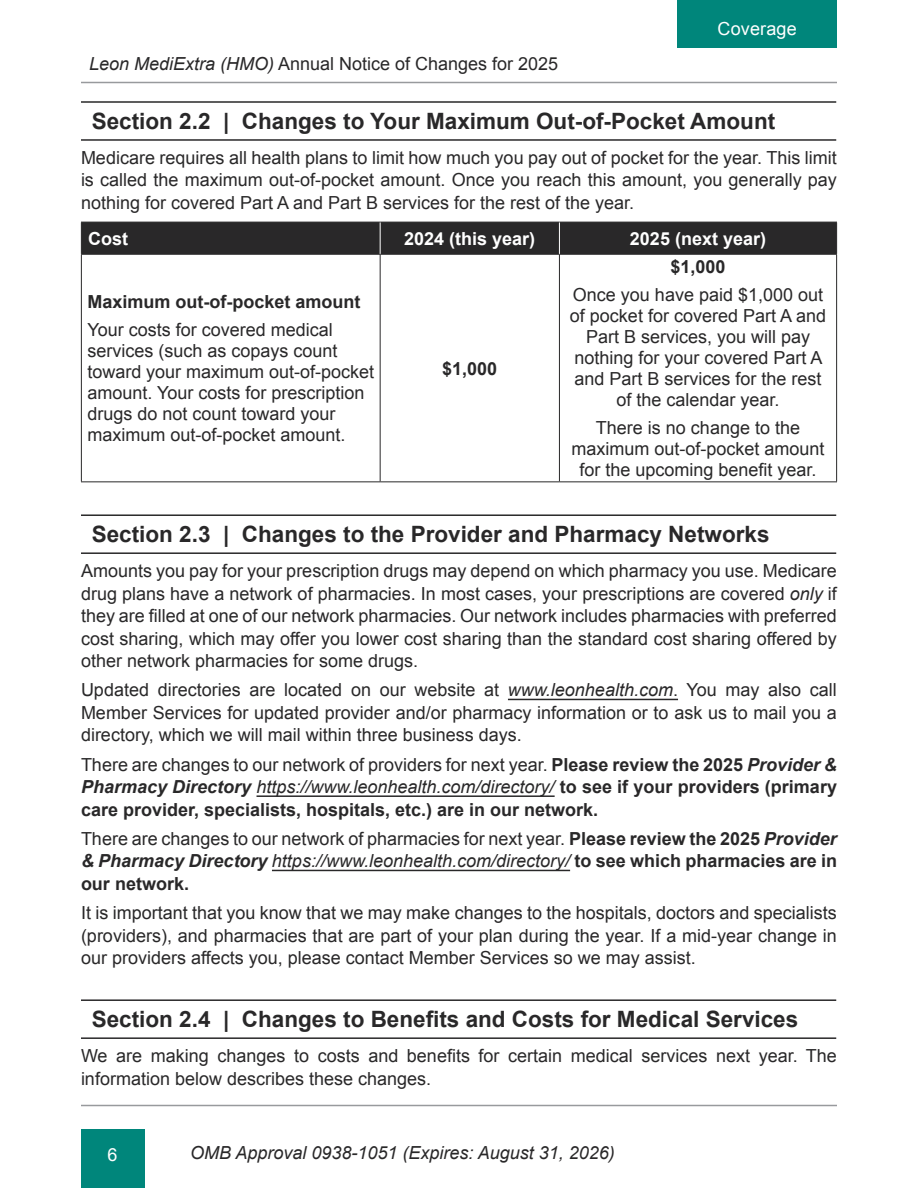
<style>
.page{position:relative;width:918px;height:1188px;background:#fff}
.page>*{position:absolute;margin:0;border:0;box-sizing:border-box;transform-origin:0 0}
.t1{font:700 22.5px "Arial";color:#292829}
.t2{font:18px/21px "Arial";color:#292829;text-align:justify}
.t3{font:700 18px/22.5px "Arial";color:#292829;text-align:justify}
.t4{font:italic 18px "Arial";color:#292829}
.t5{font:700 18px "Arial";color:#fff}
.t6{font:18px "Arial";letter-spacing:.01em;color:#fff}
.s1{font-style:italic}
.s2{font-weight:400}
.s3{font-weight:400;font-style:italic}
</style>
<div class="page">
<hr style="left:81px;top:82px;width:756px;height:1px;background:#989a9d">
<hr style="left:81px;top:1105px;width:756px;height:1px;background:#989a9d">
<div style="left:81px;top:1129px;width:63px;height:59px;background:#00867b"></div>
<div style="left:677px;top:0;width:160px;height:48px;background:#00867b"></div>
<hr style="left:508px;top:699px;width:170px;height:1px;background:#292829">
<hr style="left:257px;top:795px;width:298px;height:2px;background:#292829">
<hr style="left:272px;top:870px;width:298px;height:1px;background:#292829">
<hr style="left:81px;top:101px;width:755px;height:2px;background:#292829">
<hr style="left:81px;top:139px;width:755px;height:2px;background:#292829">
<div style="left:82px;top:223px;width:754px;height:31px;background:#292829"></div>
<hr style="left:81px;top:222px;width:1px;height:32px;background:#292829">
<hr style="left:81px;top:222px;width:299px;height:1px;background:#292829">
<hr style="left:380px;top:222px;width:179px;height:1px;background:#292829">
<hr style="left:559px;top:222px;width:278px;height:1px;background:#292829">
<hr style="left:836px;top:222px;width:1px;height:32px;background:#292829">
<hr style="left:81px;top:255px;width:1px;height:226px;background:#292829">
<hr style="left:81px;top:254px;width:299px;height:1px;background:#292829">
<hr style="left:81px;top:481px;width:299px;height:1px;background:#292829">
<hr style="left:380px;top:255px;width:1px;height:226px;background:#292829">
<hr style="left:380px;top:254px;width:179px;height:1px;background:#292829">
<hr style="left:380px;top:481px;width:179px;height:1px;background:#292829">
<hr style="left:559px;top:255px;width:1px;height:226px;background:#292829">
<hr style="left:559px;top:254px;width:278px;height:1px;background:#292829">
<hr style="left:836px;top:255px;width:1px;height:226px;background:#292829">
<hr style="left:559px;top:481px;width:278px;height:1px;background:#292829">
<hr style="left:380px;top:222px;width:1px;height:32px;background:#fff">
<hr style="left:559px;top:222px;width:1px;height:32px;background:#fff">
<hr style="left:81px;top:514px;width:755px;height:2px;background:#292829">
<hr style="left:81px;top:552px;width:755px;height:2px;background:#292829">
<hr style="left:81px;top:999px;width:755px;height:2px;background:#292829">
<hr style="left:81px;top:1037px;width:755px;height:2px;background:#292829">
<p class="t2" style="left:89px;top:53px;width:471px"><span class="s1">Leon MediExtra (HMO)</span> Annual Notice of Changes for 2025</p>
<p class="t6" style="left:718px;top:17px;width:81px">Coverage</p>
<p class="t1" style="left:92px;top:106px;width:685px">Section 2.2 | Changes to Your Maximum Out-of-Pocket Amount</p>
<p class="t2" style="left:81px;top:147px;width:757px;line-height:22.5px">Medicare requires all health plans to limit how much you pay out of pocket for the year. This limit is called the maximum out-of-pocket amount. Once you reach this amount, you generally pay nothing for covered Part A and Part B services for the rest of the year.</p>
<p class="t5" style="left:88px;top:227px;width:41px">Cost</p>
<p class="t5" style="left:404px;top:227px;width:133px">2024 (this year)</p>
<p class="t5" style="left:630px;top:227px;width:138px">2025 (next year)</p>
<p class="t3" style="left:87px;top:291px;width:275px">Maximum out-of-pocket amount</p>
<p class="t2" style="left:87px;top:319px;width:288px;text-align:left">Your costs for covered medical services (such as copays count toward your maximum out-of-pocket amount. Your costs for prescription drugs do not count toward your maximum out-of-pocket amount.</p>
<p class="t3" style="left:442px;top:358px;width:57px">$1,000</p>
<p class="t3" style="left:671px;top:256px;width:57px">$1,000</p>
<p class="t2" style="left:570px;top:285px;width:258px;text-align:center">Once you have paid $1,000 out of pocket for covered Part A and<br>Part B services, you will pay nothing for your covered Part A and Part B services for the rest of the calendar year.</p>
<p class="t2" style="left:571px;top:417px;width:255px;text-align:center">There is no change to the maximum out-of-pocket amount for the upcoming benefit year.</p>
<p class="t1" style="left:92px;top:520px;width:679px">Section 2.3 | Changes to the Provider and Pharmacy Networks</p>
<p class="t2" style="left:81px;top:560px;width:758px;line-height:22.5px">Amounts you pay for your prescription drugs may depend on which pharmacy you use. Medicare drug plans have a network of pharmacies. In most cases, your prescriptions are covered <span class="s1">only</span> if they are filled at one of our network pharmacies. Our network includes pharmacies with preferred cost sharing, which may offer you lower cost sharing than the standard cost sharing offered by other network pharmacies for some drugs.</p>
<p class="t2" style="left:81px;top:679px;width:757px;line-height:22.5px">Updated directories are located on our website at <span class="s1">www.leonhealth.com</span>. You may also call Member Services for updated provider and/or pharmacy information or to ask us to mail you a directory, which we will mail within three business days.</p>
<p class="t3" style="left:81px;top:754px;width:758px"><span class="s2">There are changes to our network of providers for next year.</span> Please review the 2025 <span class="s1">Provider &amp; Pharmacy Directory</span> <span class="s3">https://www.leonhealth.com/directory/</span> to see if your providers (primary care provider, specialists, hospitals, etc.) are in our network.</p>
<p class="t3" style="left:81px;top:828px;width:758px"><span class="s2">There are changes to our network of pharmacies for next year.</span> Please review the 2025 <span class="s1">Provider &amp; Pharmacy Directory</span> <span class="s3">https://www.leonhealth.com/directory/</span> to see which pharmacies are in our network.</p>
<p class="t2" style="left:81px;top:902px;width:757px;line-height:22.5px">It is important that you know that we may make changes to the hospitals, doctors and specialists (providers), and pharmacies that are part of your plan during the year. If a mid-year change in our providers affects you, please contact Member Services so we may assist.</p>
<p class="t1" style="left:92px;top:1005px;width:708px">Section 2.4 | Changes to Benefits and Costs for Medical Services</p>
<p class="t2" style="left:81px;top:1045px;width:757px;line-height:22.5px">We are making changes to costs and benefits for certain medical services next year. The information below describes these changes.</p>
<p class="t6" style="left:107px;top:1142px;width:12px">6</p>
<p class="t4" style="left:190px;top:1141px;width:426px">OMB Approval 0938-1051 (Expires: August 31, 2026)</p>
</div>
